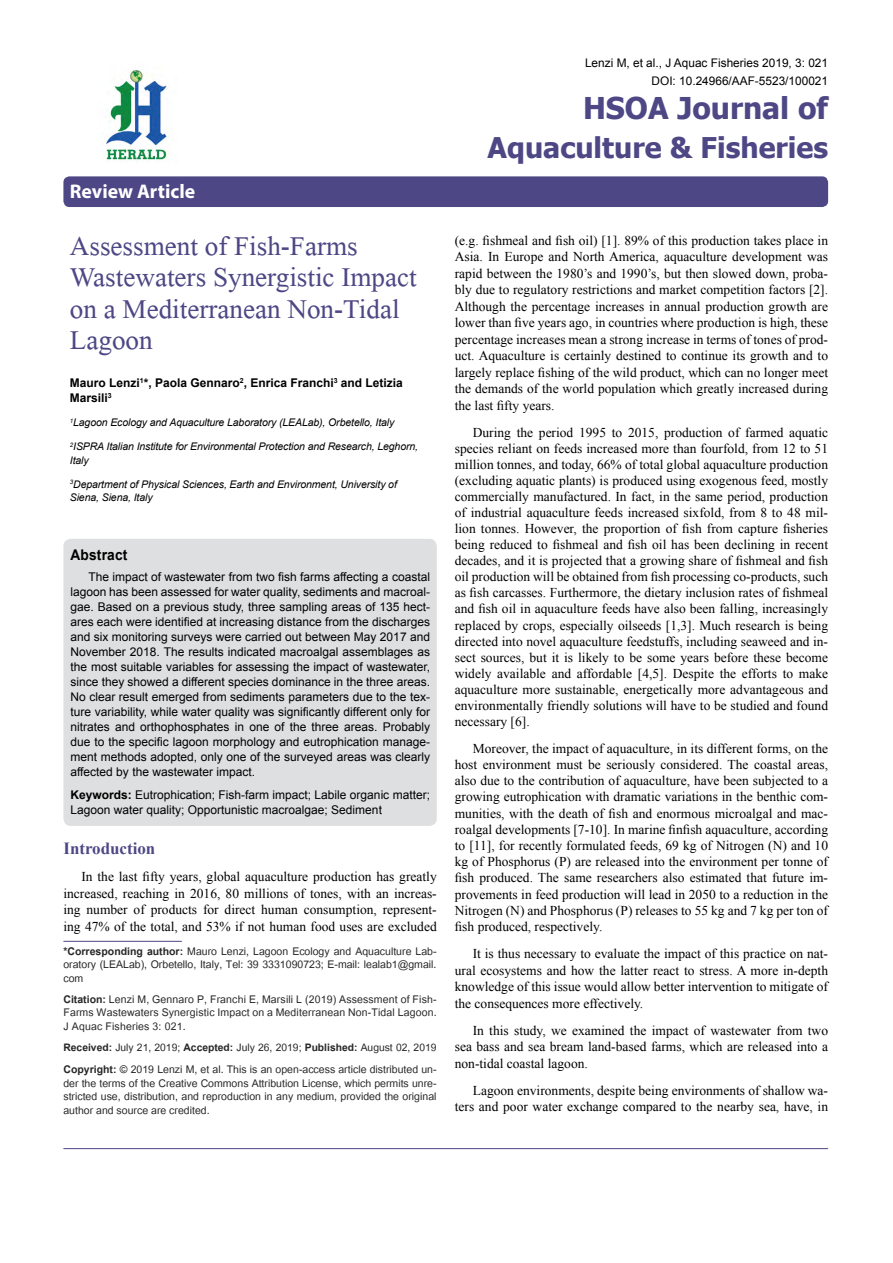
<style>
.page{position:relative;width:893px;height:1263px;background:#fff}
.page>*{position:absolute;margin:0;border:0;box-sizing:border-box;transform-origin:0 0}
.t1{font:40.5px/31.5px "Microsoft Himalaya";color:#4d4785}
.t2{font:700 30px "Tahoma";color:#4d4785}
.t3{font:700 28.5px "Tahoma";color:#4d4785}
.t4{font:700 19.8px "Myriad Hebrew";color:#fff}
.t5{font:700 16.95px "Times New Roman";color:#4d4785}
.t6{font:700 14.85px "Arial";letter-spacing:.015em;color:#000;scale:.93 1}
.t7{font:14.7px/13.5px "Utsaah";color:#282627;text-align:justify}
.t8{font:14.4px "Utsaah";color:#282627}
.t9{font:13.5px/16.5px "Times New Roman";color:#000;text-align:justify}
.t10{font:12px/15px "Arial";color:#000;text-align:justify}
.t11{font:700 12px/15px "Arial";color:#000}
.t12{font:11.85px/18px "Arial";color:#000;text-align:right}
.t13{font:italic 10.5px/13.5px "Arial";letter-spacing:-.01em;color:#000}
.s1{font-weight:700}
</style>
<div class="page">
<div style="left:63px;top:176px;width:765px;height:31px;background:#4d4785;border-radius:6px"></div>
<hr style="left:63px;top:941px;width:119px;height:1px;background:#4d4785">
<img style="left:105px;top:70px;width:64px;height:92px">
<hr style="left:63px;top:1148px;width:765px;height:1px;background:#4d4785">
<div style="left:63px;top:539px;width:374px;height:287px;background:#dedfe0;border-radius:8px"></div>
<h3 class="t4" style="left:70px;top:180px;width:127px">Review Article</h3>
<h1 class="t1" style="left:70px;top:225px;width:348px">Assessment of Fish-Farms<br>Wastewaters Synergistic Impact on a Mediterranean Non-Tidal<br>Lagoon</h1>
<p class="t11" style="left:70px;top:376px;width:335px">Mauro Lenzi<sup>1</sup>*, Paola Gennaro<sup>2</sup>, Enrica Franchi<sup>3</sup> and Letizia<br>Marsili<sup>3</sup></p>
<p class="t13" style="left:70px;top:416px;width:326px"><sup>1</sup>Lagoon Ecology and Aquaculture Laboratory (LEALab), Orbetello, Italy</p>
<p class="t13" style="left:70px;top:440px;width:350px"><sup>2</sup>ISPRA Italian Institute for Environmental Protection and Research, Leghorn,<br>Italy</p>
<p class="t13" style="left:70px;top:477px;width:329px"><sup>3</sup>Department of Physical Sciences, Earth and Environment, University of<br>Siena, Siena, Italy</p>
<p class="t6" style="left:70px;top:545px;width:63px">Abstract</p>
<p class="t10" style="left:70px;top:570px;width:361px;text-indent:18px">The impact of wastewater from two fish farms affecting a coastal lagoon has been assessed for water quality, sediments and macroal&shy;gae. Based on a previous study, three sampling areas of 135 hect&shy;ares each were identified at increasing distance from the discharges and six monitoring surveys were carried out between May 2017 and November 2018. The results indicated macroalgal assemblages as the most suitable variables for assessing the impact of wastewater, since they showed a different species dominance in the three areas.<br>No clear result emerged from sediments parameters due to the tex&shy;ture variability, while water quality was significantly different only for nitrates and orthophosphates in one of the three areas. Probably due to the specific lagoon morphology and eutrophication manage&shy;ment methods adopted, only one of the surveyed areas was clearly affected by the wastewater impact.</p>
<p class="t10" style="left:70px;top:787px;width:361px"><span class="s1">Keywords:</span> Eutrophication; Fish-farm impact; Labile organic matter;<br>Lagoon water quality; Opportunistic macroalgae; Sediment</p>
<p class="t5" style="left:63px;top:837px;width:93px">Introduction</p>
<p class="t9" style="left:63px;top:868px;width:375px;text-indent:18px">In the last fifty years, global aquaculture production has greatly increased, reaching in 2016, 80 millions of tones, with an increas&shy;ing number of products for direct human consumption, represent&shy;ing 47% of the total, and 53% if not human food uses are excluded</p>
<p class="t7" style="left:63px;top:945px;width:375px"><span class="s1">*Corresponding author:</span> Mauro Lenzi, Lagoon Ecology and Aquaculture Lab&shy;oratory (LEALab), Orbetello, Italy, Tel: 39 3331090723; E-mail: lealab1@gmail. com</p>
<p class="t7" style="left:63px;top:993px;width:375px"><span class="s1">Citation:</span> Lenzi M, Gennaro P, Franchi E, Marsili L (2019) Assessment of Fish-Farms Wastewaters Synergistic Impact on a Mediterranean Non-Tidal Lagoon.<br>J Aquac Fisheries 3: 021.</p>
<p class="t8" style="left:63px;top:1040px;width:375px"><span class="s1">Received:</span> July 21, 2019; <span class="s1">Accepted:</span> July 26, 2019; <span class="s1">Published:</span> August 02, 2019</p>
<p class="t7" style="left:63px;top:1064px;width:375px"><span class="s1">Copyright:</span> © 2019 Lenzi M, et al. This is an open-access article distributed un&shy;der the terms of the Creative Commons Attribution License, which permits unre&shy;stricted use, distribution, and reproduction in any medium, provided the original author and source are credited.</p>
<p class="t12" style="left:585px;top:54px;width:245px">Lenzi M, et al., J Aquac Fisheries 2019, 3: 021<br>DOI: 10.24966/AAF-5523/100021</p>
<h2 class="t2" style="left:583px;top:87px;width:247px">HSOA Journal of</h2>
<h3 class="t3" style="left:488px;top:127px;width:342px">Aquaculture &amp; Fisheries</h3>
<p class="t9" style="left:455px;top:232px;width:375px">(e.g. fishmeal and fish oil) [1]. 89% of this production takes place in Asia. In Europe and North America, aquaculture development was rapid between the 1980’s and 1990’s, but then slowed down, proba&shy;bly due to regulatory restrictions and market competition factors [2].<br>Although the percentage increases in annual production growth are lower than five years ago, in countries where production is high, these percentage increases mean a strong increase in terms of tones of prod&shy;uct. Aquaculture is certainly destined to continue its growth and to largely replace fishing of the wild product, which can no longer meet the demands of the world population which greatly increased during the last fifty years.</p>
<p class="t9" style="left:455px;top:424px;width:375px;line-height:16px;text-indent:18px">During the period 1995 to 2015, production of farmed aquatic species reliant on feeds increased more than fourfold, from 12 to 51 million tonnes, and today, 66% of total global aquaculture production (excluding aquatic plants) is produced using exogenous feed, mostly commercially manufactured. In fact, in the same period, production of industrial aquaculture feeds increased sixfold, from 8 to 48 mil&shy;lion tonnes. However, the proportion of fish from capture fisheries being reduced to fishmeal and fish oil has been declining in recent decades, and it is projected that a growing share of fishmeal and fish oil production will be obtained from fish processing co-products, such as fish carcasses. Furthermore, the dietary inclusion rates of fishmeal and fish oil in aquaculture feeds have also been falling, increasingly replaced by crops, especially oilseeds [1,3]. Much research is being directed into novel aquaculture feedstuffs, including seaweed and in&shy;sect sources, but it is likely to be some years before these become widely available and affordable [4,5]. Despite the efforts to make aquaculture more sustainable, energetically more advantageous and environmentally friendly solutions will have to be studied and found necessary [6].</p>
<p class="t9" style="left:455px;top:740px;width:375px;text-indent:18px">Moreover, the impact of aquaculture, in its different forms, on the host environment must be seriously considered. The coastal areas, also due to the contribution of aquaculture, have been subjected to a growing eutrophication with dramatic variations in the benthic com&shy;munities, with the death of fish and enormous microalgal and mac&shy;roalgal developments [7-10]. In marine finfish aquaculture, according to [11], for recently formulated feeds, 69 kg of Nitrogen (N) and 10 kg of Phosphorus (P) are released into the environment per tonne of fish produced. The same researchers also estimated that future im&shy;provements in feed production will lead in 2050 to a reduction in the Nitrogen (N) and Phosphorus (P) releases to 55 kg and 7 kg per ton of fish produced, respectively.</p>
<p class="t9" style="left:455px;top:945px;width:375px;text-indent:18px">It is thus necessary to evaluate the impact of this practice on nat&shy;ural ecosystems and how the latter react to stress. A more in-depth knowledge of this issue would allow better intervention to mitigate of the consequences more effectively.</p>
<p class="t9" style="left:455px;top:1021px;width:375px;text-indent:18px">In this study, we examined the impact of wastewater from two sea bass and sea bream land-based farms, which are released into a non-tidal coastal lagoon.</p>
<p class="t9" style="left:455px;top:1081px;width:375px;text-align:right">Lagoon environments, despite being environments of shallow wa&shy;ters and poor water exchange compared to the nearby sea, have, in</p>
</div>
